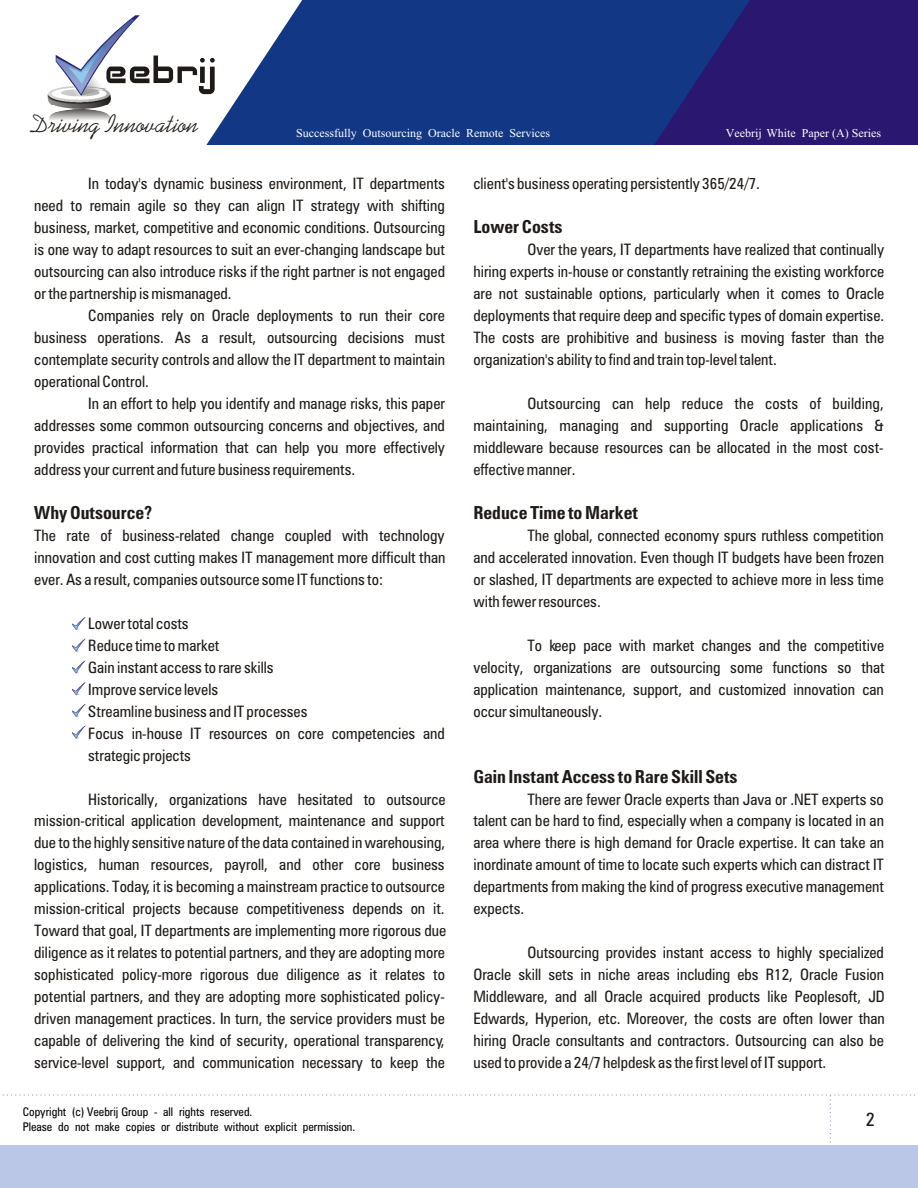
<style>
.page{position:relative;width:918px;height:1188px;background:#fff}
.page>*{position:absolute;margin:0;border:0;box-sizing:border-box;transform-origin:0 0}
.t1{font:25.05px "Kaufmann BT";color:#1f1a17}
.t2{font:18.9px "Zurich Cn BT";color:#1f1a17}
.t3{font:700 18px "Zurich Cn BT";color:#1f1a17}
.t4{font:15.75px/21.9px "Zurich Cn BT";color:#1f1a17;text-align:justify}
.t5{font:12px/15px "Zurich Cn BT";color:#000}
.t6{font:12px "Times New Roman";color:#fff}
</style>
<div class="page">
<svg style="left:206px;top:0;width:437px;height:145px;background:#294b91"></svg>
<svg style="left:643px;top:0;width:275px;height:145px;background:#241e74"></svg>
<svg style="left:0;top:1095px;width:918px;height:93px"></svg>
<img style="left:50px;top:104px;width:59px;height:4px">
<img style="left:49px;top:108px;width:62px;height:12px">
<img style="left:48px;top:90px;width:63px;height:14px">
<svg style="left:53px;top:15px;width:162px;height:84px"></svg>
<img style="left:69px;top:45px;width:37px;height:26px">
<svg style="left:72px;top:617px;width:14px;height:13px"></svg>
<svg style="left:72px;top:639px;width:14px;height:13px"></svg>
<svg style="left:72px;top:661px;width:13px;height:13px"></svg>
<svg style="left:72px;top:682px;width:14px;height:13px"></svg>
<svg style="left:72px;top:704px;width:14px;height:13px"></svg>
<svg style="left:72px;top:726px;width:14px;height:13px"></svg>
<h1 class="t1" style="left:31px;top:113px;width:170px">Driving Innovation</h1>
<p class="t6" style="left:296px;top:129px;width:256px">Successfully Outsourcing Oracle Remote Services</p>
<p class="t6" style="left:726px;top:129px;width:157px">Veebrij White Paper (A) Series</p>
<p class="t4" style="left:34px;top:174px;width:413px;text-indent:54px">In today's dynamic business environment, IT departments need to remain agile so they can align IT strategy with shifting business, market, competitive and economic conditions. Outsourcing is one way to adapt resources to suit an ever-changing landscape but outsourcing can also introduce risks if the right partner is not engaged or the partnership is mismanaged.</p>
<p class="t4" style="left:34px;top:306px;width:412px;text-indent:54px">Companies rely on Oracle deployments to run their core business operations. As a result, outsourcing decisions must contemplate security controls and allow the IT department to maintain operational Control.</p>
<p class="t4" style="left:34px;top:394px;width:412px;text-indent:54px">In an effort to help you identify and manage risks, this paper addresses some common outsourcing concerns and objectives, and provides practical information that can help you more effectively address your current and future business requirements.</p>
<p class="t3" style="left:34px;top:505px;width:119px">Why Outsource?</p>
<p class="t4" style="left:34px;top:526px;width:413px">The rate of business-related change coupled with technology innovation and cost cutting makes IT management more difficult than ever. As a result, companies outsource some IT functions to:</p>
<p class="t4" style="left:88px;top:614px;width:358px;text-align:left">Lower total costs<br>Reduce time to market<br>Gain instant access to rare skills<br>Improve service levels<br>Streamline business and IT processes<br>Focus in-house IT resources on core competencies and strategic projects</p>
<p class="t4" style="left:34px;top:789px;width:414px;text-indent:54px">Historically, organizations have hesitated to outsource mission-critical application development, maintenance and support due to the highly sensitive nature of the data contained in warehousing, logistics, human resources, payroll, and other core business applications. Today, it is becoming a mainstream practice to outsource mission-critical projects because competitiveness depends on it.<br>Toward that goal, IT departments are implementing more rigorous due diligence as it relates to potential partners, and they are adopting more sophisticated policy-more rigorous due diligence as it relates to potential partners, and they are adopting more sophisticated policy&shy;driven management practices. In turn, the service providers must be capable of delivering the kind of security, operational transparency, service-level support, and communication necessary to keep the</p>
<p class="t5" style="left:23px;top:1105px;width:334px">Copyright (c) Veebrij Group - all rights reserved.<br>Please do not make copies or distribute without explicit permission.</p>
<p class="t4" style="left:473px;top:174px;width:288px">client's business operating persistently 365/24/7.</p>
<p class="t3" style="left:473px;top:220px;width:91px">Lower Costs</p>
<p class="t4" style="left:473px;top:240px;width:412px;text-indent:54px">Over the years, IT departments have realized that continually hiring experts in-house or constantly retraining the existing workforce are not sustainable options, particularly when it comes to Oracle deployments that require deep and specific types of domain expertise.<br>The costs are prohibitive and business is moving faster than the organization's ability to find and train top-level talent.</p>
<p class="t4" style="left:473px;top:394px;width:412px;text-indent:54px">Outsourcing can help reduce the costs of building, maintaining, managing and supporting Oracle applications &amp; middleware because resources can be allocated in the most cost&shy;effective manner.</p>
<p class="t3" style="left:473px;top:505px;width:166px">Reduce Time to Market</p>
<p class="t4" style="left:473px;top:526px;width:412px;text-indent:54px">The global, connected economy spurs ruthless competition and accelerated innovation. Even though IT budgets have been frozen or slashed, IT departments are expected to achieve more in less time with fewer resources.</p>
<p class="t4" style="left:473px;top:636px;width:413px;text-indent:54px">To keep pace with market changes and the competitive velocity, organizations are outsourcing some functions so that application maintenance, support, and customized innovation can occur simultaneously.</p>
<p class="t3" style="left:473px;top:769px;width:266px">Gain Instant Access to Rare Skill Sets</p>
<p class="t4" style="left:473px;top:789px;width:412px;text-indent:54px">There are fewer Oracle experts than Java or .NET experts so talent can be hard to find, especially when a company is located in an area where there is high demand for Oracle expertise. It can take an inordinate amount of time to locate such experts which can distract IT departments from making the kind of progress executive management expects.</p>
<p class="t4" style="left:473px;top:943px;width:413px;text-indent:54px">Outsourcing provides instant access to highly specialized Oracle skill sets in niche areas including ebs R12, Oracle Fusion Middleware, and all Oracle acquired products like Peoplesoft, JD Edwards, Hyperion, etc. Moreover, the costs are often lower than hiring Oracle consultants and contractors. Outsourcing can also be used to provide a 24/7 helpdesk as the first level of IT support.</p>
<p class="t2" style="left:866px;top:1112px;width:11px">2</p>
</div>
